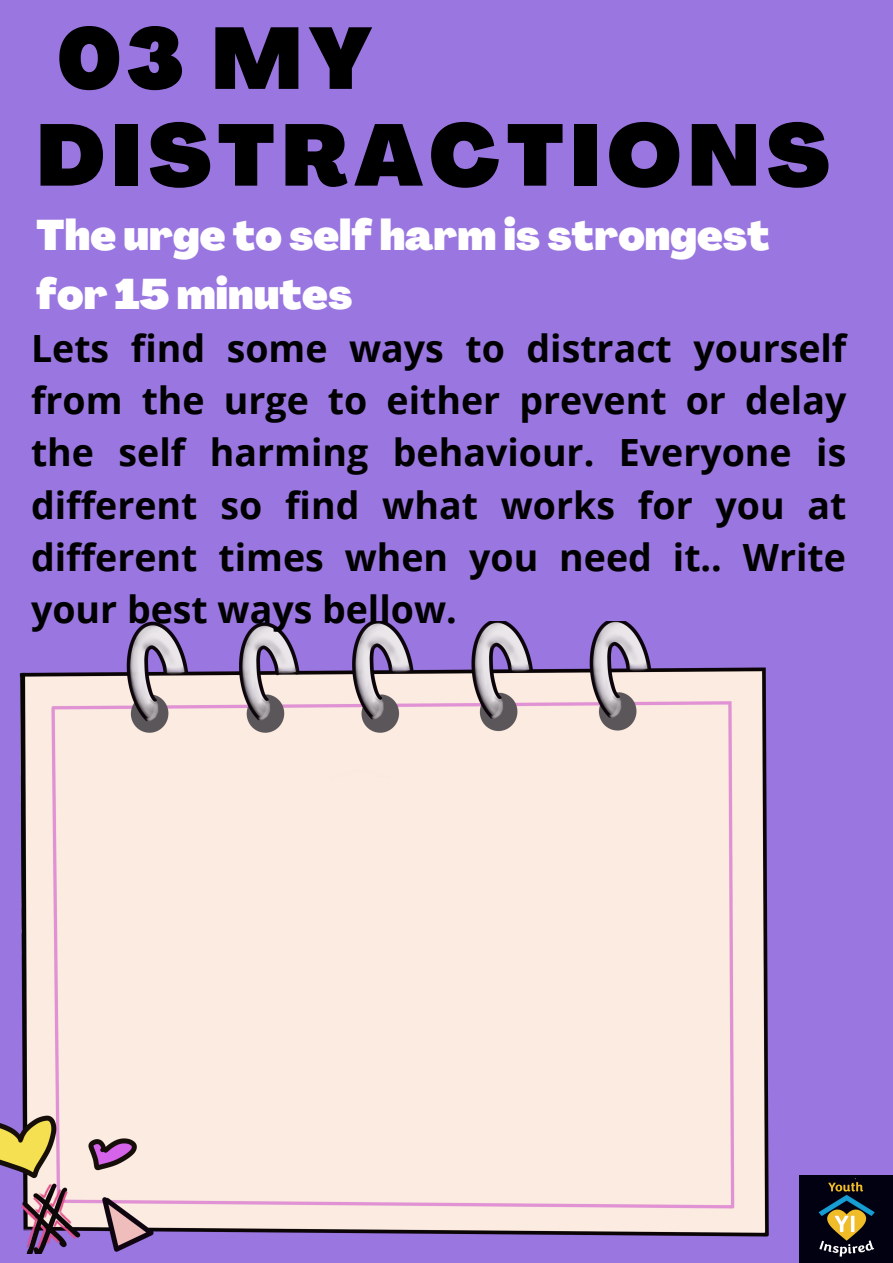
<style>
.page{position:relative;width:893px;height:1263px;background:#9a76e1}
.page>*{position:absolute;margin:0;border:0;box-sizing:border-box;transform-origin:0 0}
.t1{font:900 85.57px/96.8px "Agrandir";letter-spacing:.07em;color:#000}
.t2{font:900 42px/58.5px "Agrandir";color:#fff}
.t3{font:700 37.5px/52.3px "Open Sans";color:#000;text-align:justify}
</style>
<div class="page">
<img style="left:0;top:621px;width:768px;height:632px">
<img style="left:799px;top:1175px;width:94px;height:88px">
<h1 class="t1" style="left:36px;top:19px;width:794px">03 MY<br>DISTRACTIONS</h1>
<p class="t2" style="left:36px;top:211px;width:735px">The urge to self harm is strongest for 15 minutes</p>
<p class="t3" style="left:31px;top:321px;width:817px">Lets find some ways to distract yourself from the urge to either prevent or delay the self harming behaviour. Everyone is different so find what works for you at different times when you need it.. Write your best ways bellow.</p>
</div>
